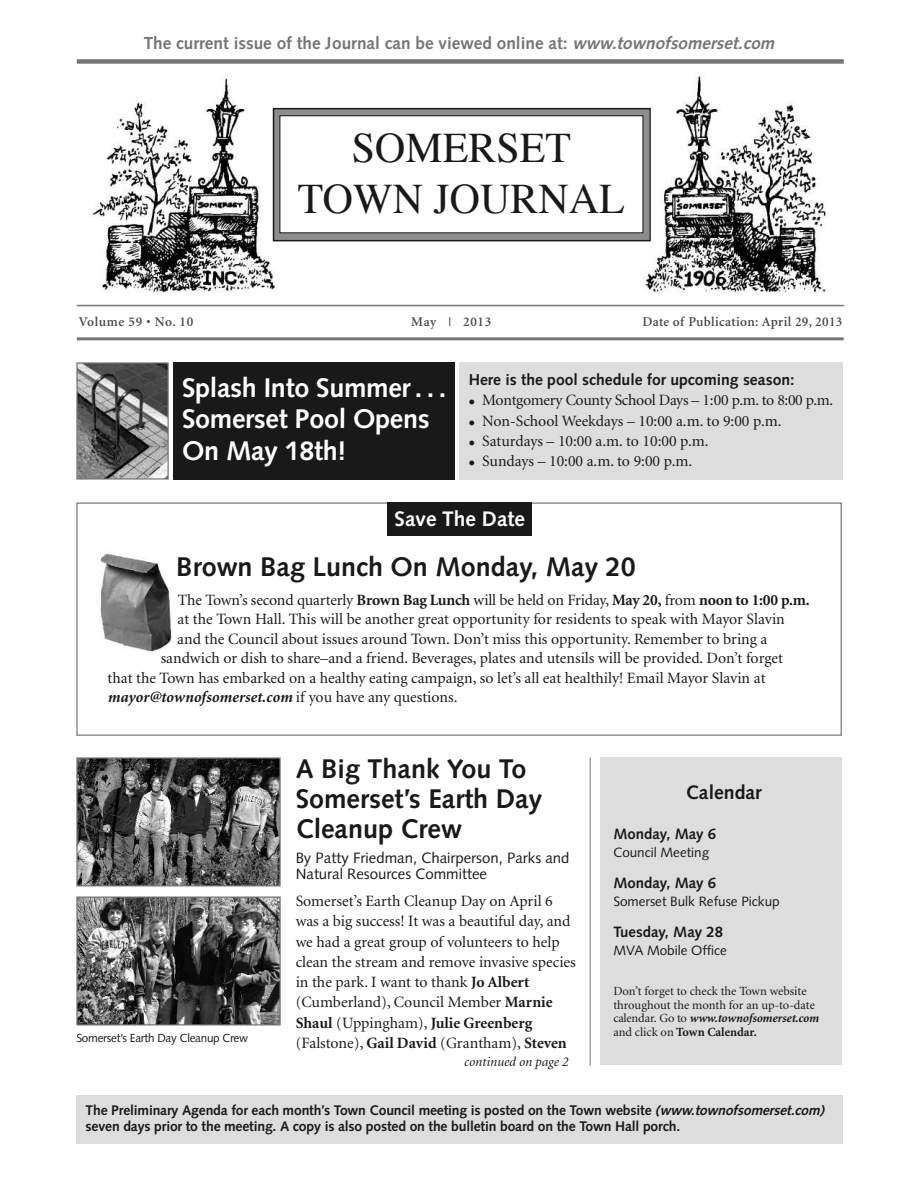
<style>
.page{position:relative;width:918px;height:1188px;background:#fff}
.page>*{position:absolute;margin:0;border:0;box-sizing:border-box;transform-origin:0 0}
.t1{font:42px/51px "Times";color:#191919;text-align:center}
.t2{font:700 27px/30px "Syntax";color:#191919}
.t3{font:700 27px/31.5px "Syntax";letter-spacing:-.01em;color:#fff}
.t4{font:700 21px "Syntax";color:#fff}
.t5{font:700 19.5px "Syntax";color:#191919}
.t6{font:700 17.25px "Syntax";color:#757575}
.t7{font:15.75px/20.2px "Minion";color:#191919}
.t8{font:italic 700 15.75px "Minion";color:#191919}
.t9{font:700 15.75px "Syntax";color:#191919}
.t10{font:15px/16.5px "Syntax";color:#191919}
.t11{font:700 15px "Syntax";color:#191919}
.t12{font:700 13.95px/16.5px "Syntax";letter-spacing:-.01em;color:#191919}
.t13{font:13.5px "Syntax";color:#191919}
.t14{font:600 13.5px "Minion";letter-spacing:.025em;color:#474747}
.t15{font:italic 13.5px "Minion";color:#191919}
.t16{font:600 13.5px "Minion";letter-spacing:.045em;color:#474747}
.t17{font:12.45px/13.5px "Minion";color:#191919}
.t18{font:11.7px "Syntax";letter-spacing:-.02em;color:#191919}
.s1{font-style:italic}
.s2{font-weight:700}
.s3{font-weight:400;font-style:normal}
.s4{font-weight:700;font-style:italic}
</style>
<div class="page">
<hr style="left:590px;top:757px;width:1px;height:308px;background:#757575">
<img style="left:78px;top:73px;width:763px;height:232px">
<hr style="left:77px;top:305px;width:767px;height:1px;background:#757575">
<hr style="left:77px;top:337px;width:767px;height:3px;background:#757575">
<div style="left:265px;top:92px;width:395px;height:157px;background:#fff"></div>
<div style="left:274px;top:109px;width:375px;height:131px;background:#8d8d8d"></div>
<div style="left:273px;top:108px;width:378px;height:133px;border:2px solid #191919"></div>
<div style="left:280px;top:116px;width:363px;height:116px;background:#fff"></div>
<div style="left:280px;top:115px;width:363px;height:118px;border:1px solid #191919"></div>
<div style="left:77px;top:59px;width:767px;height:5px;background:#757575"></div>
<div style="left:77px;top:1095px;width:766px;height:48px;background:#ddd"></div>
<div style="left:76px;top:503px;width:766px;height:233px;border:1px solid #757575"></div>
<img style="left:99px;top:553px;width:73px;height:99px">
<img style="left:78px;top:759px;width:201px;height:125px">
<div style="left:76px;top:757px;width:205px;height:129px;border:1px solid #757575"></div>
<img style="left:78px;top:899px;width:201px;height:125px">
<div style="left:76px;top:897px;width:205px;height:129px;border:1px solid #757575"></div>
<img style="left:78px;top:364px;width:89px;height:114px">
<div style="left:76px;top:362px;width:93px;height:118px;border:1px solid #757575"></div>
<div style="left:459px;top:362px;width:384px;height:118px;background:#ddd"></div>
<div style="left:173px;top:362px;width:282px;height:118px;background:#191919"></div>
<div style="left:600px;top:757px;width:242px;height:308px;background:#ddd"></div>
<div style="left:387px;top:503px;width:145px;height:33px;background:#191919"></div>
<p class="t6" style="left:144px;top:33px;width:636px">The current issue of the Journal can be viewed online at: <span class="s1">www.townofsomerset.com</span></p>
<h1 class="t1" style="left:298px;top:126px;width:329px">SOMERSET<br>TOWN JOURNAL</h1>
<p class="t16" style="left:79px;top:314px;width:116px">Volume 59 • No. 10</p>
<p class="t14" style="left:411px;top:314px;width:81px">May | 2013</p>
<p class="t14" style="left:642px;top:314px;width:202px">Date of Publication: April 29, 2013</p>
<h2 class="t3" style="left:182px;top:372px;width:266px">Splash Into Summer . . .<br>Somerset Pool Opens<br>On May 18th!</h2>
<p class="t9" style="left:469px;top:370px;width:327px">Here is the pool schedule for upcoming season:</p>
<p class="t7" style="left:482px;top:391px;width:353px">Montgomery County School Days – 1:00 p.m. to 8:00 p.m.<br>Non-School Weekdays – 10:00 a.m. to 9:00 p.m.<br>Saturdays – 10:00 a.m. to 10:00 p.m.<br>Sundays – 10:00 a.m. to 9:00 p.m.</p>
<h3 class="t4" style="left:395px;top:506px;width:132px">Save The Date</h3>
<h2 class="t2" style="left:176px;top:552px;width:461px">Brown Bag Lunch On Monday, May 20</h2>
<p class="t7" style="left:178px;top:590px;width:633px">The Town’s second quarterly <span class="s2">Brown Bag Lunch</span> will be held on Friday, <span class="s2">May 20,</span> from <span class="s2">noon to 1:00 p.m.</span></p>
<p class="t7" style="left:178px;top:610px;width:609px">at the Town Hall. This will be another great opportunity for residents to speak with Mayor Slavin</p>
<p class="t7" style="left:177px;top:629px;width:592px">and the Council about issues around Town. Don’t miss this opportunity. Remember to bring a</p>
<p class="t7" style="left:161px;top:649px;width:624px">sandwich or dish to share–and a friend. Beverages, plates and utensils will be provided. Don’t forget</p>
<p class="t7" style="left:108px;top:668px;width:659px">that the Town has embarked on a healthy eating campaign, so let’s all eat healthily! Email Mayor Slavin at</p>
<p class="t8" style="left:108px;top:689px;width:351px">mayor@townofsomerset.com <span class="s3">if you have any questions.</span></p>
<p class="t18" style="left:76px;top:1031px;width:173px">Somerset’s Earth Day Cleanup Crew</p>
<h2 class="t2" style="left:296px;top:754px;width:248px">A Big Thank You To<br>Somerset’s Earth Day<br>Cleanup Crew</h2>
<p class="t10" style="left:296px;top:849px;width:275px">By Patty Friedman, Chairperson, Parks and<br>Natural Resources Committee</p>
<p class="t7" style="left:296px;top:891px;width:282px">Somerset’s Earth Cleanup Day on April 6 was a big success! It was a beautiful day, and we had a great group of volunteers to help clean the stream and remove invasive species in the park. I want to thank <span class="s2">Jo Albert </span>(Cumberland), Council Member <span class="s2">Marnie Shaul</span> (Uppingham), <span class="s2">Julie Greenberg </span>(Falstone), <span class="s2">Gail David</span> (Grantham), <span class="s2">Steven</span></p>
<p class="t15" style="left:464px;top:1055px;width:106px">continued on page 2</p>
<p class="t5" style="left:686px;top:781px;width:77px">Calendar</p>
<p class="t11" style="left:613px;top:825px;width:104px">Monday, May 6</p>
<p class="t13" style="left:613px;top:844px;width:97px">Council Meeting</p>
<p class="t11" style="left:613px;top:874px;width:104px">Monday, May 6</p>
<p class="t13" style="left:613px;top:893px;width:168px">Somerset Bulk Refuse Pickup</p>
<p class="t11" style="left:613px;top:923px;width:111px">Tuesday, May 28</p>
<p class="t13" style="left:613px;top:942px;width:115px">MVA Mobile Office</p>
<p class="t17" style="left:613px;top:985px;width:207px">Don’t forget to check the Town website throughout the month for an up-to-date calendar. Go to <span class="s4">www.townofsomerset.com </span>and click on <span class="s2">Town Calendar.</span></p>
<p class="t12" style="left:86px;top:1102px;width:744px">The Preliminary Agenda for each month’s Town Council meeting is posted on the Town website <span class="s1">(www.townofsomerset.com) </span>seven days prior to the meeting. A copy is also posted on the bulletin board on the Town Hall porch.</p>
</div>
